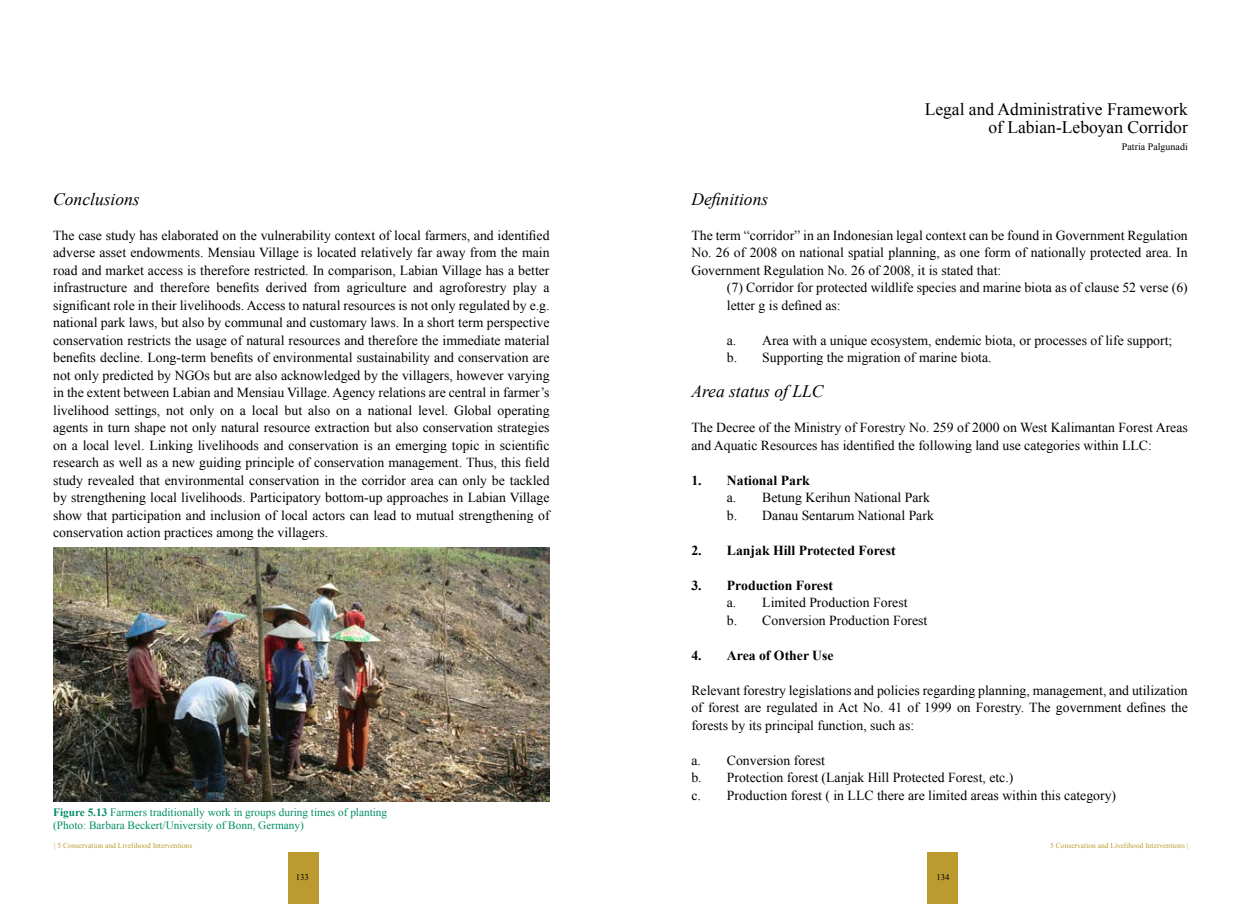
<style>
.page{position:relative;width:1241px;height:904px;background:#fff}
.page>*{position:absolute;margin:0;border:0;box-sizing:border-box;transform-origin:0 0}
.t1{font:17.5px/17.5px "Times New Roman";color:#000;text-align:right}
.t2{font:italic 17.5px "Times New Roman";color:#000}
.t3{font:13.75px/17.5px "Times New Roman";color:#000}
.t4{font:700 13.75px "Times New Roman";color:#000}
.t5{font:11.25px/13.5px "Times New Roman";color:#008d65}
.t6{font:10px "Times New Roman";color:#000}
.t7{font:8.75px "Times New Roman";color:#000}
.t8{font:7.5px "Times New Roman";color:#bb9b30}
.s1{font-weight:700}
</style>
<div class="page">
<div style="left:288px;top:852px;width:30px;height:52px;background:#bb9b30"></div>
<div style="left:926px;top:852px;width:31px;height:52px;background:#bb9b30"></div>
<img style="left:53px;top:548px;width:496px;height:253px">
<p class="t1" style="left:924px;top:101px;width:264px">Legal and Administrative Framework of Labian-Leboyan Corridor</p>
<p class="t6" style="left:1121px;top:140px;width:67px">Patria Palgunadi</p>
<p class="t2" style="left:53px;top:187px;width:88px">Conclusions</p>
<p class="t3" style="left:53px;top:226px;width:498px;text-align:justify">The case study has elaborated on the vulnerability context of local farmers, and identified adverse asset endowments. Mensiau Village is located relatively far away from the main road and market access is therefore restricted. In comparison, Labian Village has a better infrastructure and therefore benefits derived from agriculture and agroforestry play a significant role in their livelihoods. Access to natural resources is not only regulated by e.g. national park laws, but also by communal and customary laws. In a short term perspective conservation restricts the usage of natural resources and therefore the immediate material benefits decline. Long-term benefits of environmental sustainability and conservation are not only predicted by NGOs but are also acknowledged by the villagers, however varying in the extent between Labian and Mensiau Village. Agency relations are central in farmer’s livelihood settings, not only on a local but also on a national level. Global operating agents in turn shape not only natural resource extraction but also conservation strategies on a local level. Linking livelihoods and conservation is an emerging topic in scientific research as well as a new guiding principle of conservation management. Thus, this field study revealed that environmental conservation in the corridor area can only be tackled by strengthening local livelihoods. Participatory bottom-up approaches in Labian Village show that participation and inclusion of local actors can lead to mutual strengthening of conservation action practices among the villagers.</p>
<p class="t2" style="left:691px;top:187px;width:78px">Definitions</p>
<p class="t3" style="left:691px;top:226px;width:498px;text-align:justify">The term “corridor” in an Indonesian legal context can be found in Government Regulation No. 26 of 2008 on national spatial planning, as one form of nationally protected area. In Government Regulation No. 26 of 2008, it is stated that:</p>
<p class="t3" style="left:726px;top:278px;width:462px">(7) Corridor for protected wildlife species and marine biota as of clause 52 verse (6) letter g is defined as:</p>
<p class="t3" style="left:726px;top:331px;width:447px">a. Area with a unique ecosystem, endemic biota, or processes of life support; b. Supporting the migration of marine biota.</p>
<p class="t2" style="left:691px;top:379px;width:134px">Area status of LLC</p>
<p class="t3" style="left:691px;top:418px;width:498px">The Decree of the Ministry of Forestry No. 259 of 2000 on West Kalimantan Forest Areas and Aquatic Resources has identified the following land use categories within LLC:</p>
<p class="t4" style="left:691px;top:470px;width:120px">1. National Park</p>
<p class="t3" style="left:726px;top:488px;width:208px">a. Betung Kerihun National Park b. Danau Sentarum National Park</p>
<p class="t4" style="left:691px;top:540px;width:206px">2. Lanjak Hill Protected Forest</p>
<p class="t4" style="left:691px;top:575px;width:143px">3. Production Forest</p>
<p class="t3" style="left:726px;top:593px;width:202px">a. Limited Production Forest<br>b. Conversion Production Forest</p>
<p class="t4" style="left:691px;top:645px;width:144px">4. Area of Other Use</p>
<p class="t3" style="left:691px;top:681px;width:498px;text-align:justify">Relevant forestry legislations and policies regarding planning, management, and utilization of forest are regulated in Act No. 41 of 1999 on Forestry. The government defines the forests by its principal function, such as:</p>
<p class="t3" style="left:691px;top:751px;width:426px">a. Conversion forest<br>b. Protection forest (Lanjak Hill Protected Forest, etc.)<br>c. Production forest ( in LLC there are limited areas within this category)</p>
<p class="t5" style="left:53px;top:805px;width:335px"><span class="s1">Figure 5.13</span> Farmers traditionally work in groups during times of planting (Photo: Barbara Beckert/University of Bonn, Germany)</p>
<p class="t8" style="left:54px;top:840px;width:139px">| 5 Conservation and Livelihood Interventions</p>
<p class="t8" style="left:1050px;top:840px;width:139px">5 Conservation and Livelihood Interventions |</p>
<p class="t7" style="left:296px;top:871px;width:15px">133</p>
<p class="t7" style="left:936px;top:871px;width:15px">134</p>
</div>
